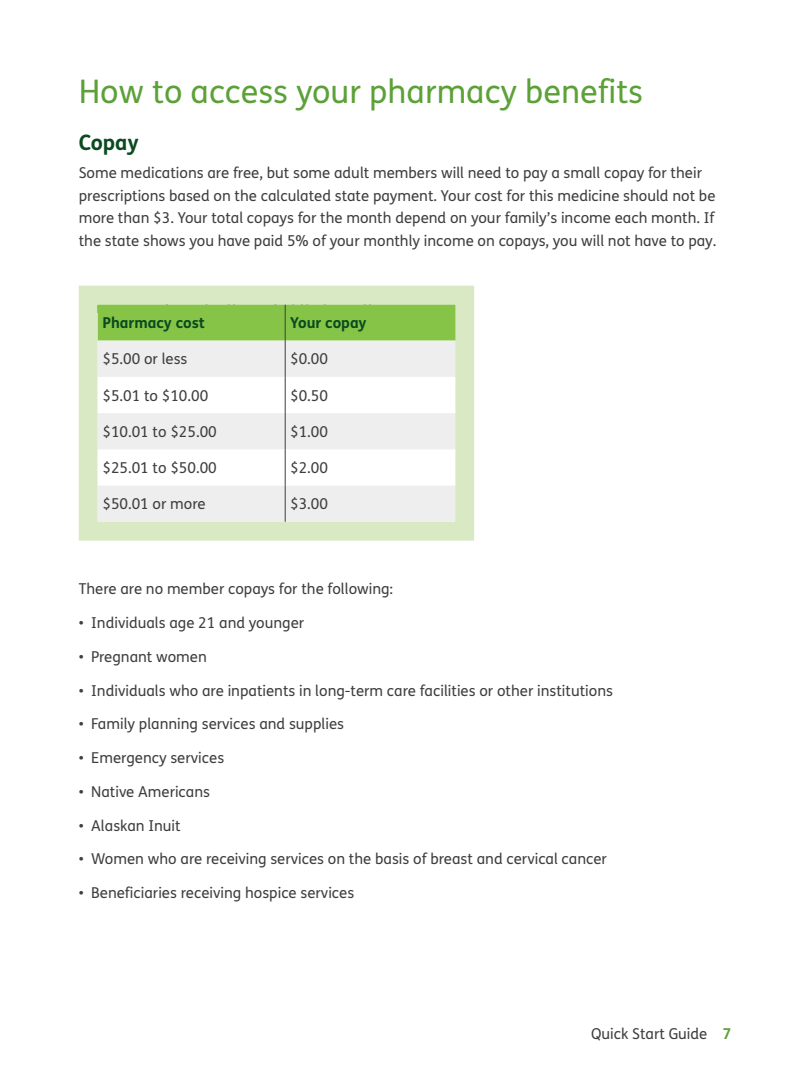
<style>
.page{position:relative;width:810px;height:1080px;background:#fff}
.page>*{position:absolute;margin:0;border:0;box-sizing:border-box;transform-origin:0 0}
.Green_Header{font:32.5px "FS Humana";color:#5ca138}
.Sub_Header{font:700 21.25px "FS Humana";letter-spacing:-.005em;color:#0b4920}
.Body_Copy{font:15px/22.5px "FS Humana";color:#3e3e3f}
.Green_Header-2{font:700 15px "FS Humana";color:#0b4920}
.s1{font-weight:700;color:#5ca138}
</style>
<div class="page">
<div style="left:99px;top:306px;width:355px;height:35px;background:#85c447"></div>
<svg style="left:99px;top:341px;width:355px;height:180px;fill:#eeeeef"></svg>
<hr style="left:285px;top:304px;width:1px;height:37px;background:#3e3e3f">
<hr style="left:285px;top:341px;width:1px;height:36px;background:#3e3e3f">
<hr style="left:285px;top:377px;width:1px;height:36px;background:#3e3e3f">
<hr style="left:285px;top:449px;width:1px;height:37px;background:#3e3e3f">
<hr style="left:285px;top:486px;width:1px;height:36px;background:#3e3e3f">
<hr style="left:285px;top:413px;width:1px;height:36px;background:#3e3e3f">
<div style="left:79px;top:286px;width:395px;height:255px;border:19px solid #d8e9c4"></div>
<p class="Green_Header" style="left:79px;top:69px;width:566px">How to access your pharmacy benefits</p>
<p class="Sub_Header" style="left:79px;top:126px;width:61px">Copay</p>
<p class="Body_Copy" style="left:79px;top:161px;width:639px">Some medications are free, but some adult members will need to pay a small copay for their prescriptions based on the calculated state payment. Your cost for this medicine should not be more than $3. Your total copays for the month depend on your family’s income each month. If the state shows you have paid 5% of your monthly income on copays, you will not have to pay.</p>
<p class="Green_Header-2" style="left:102px;top:311px;width:104px">Pharmacy cost</p>
<p class="Green_Header-2" style="left:290px;top:311px;width:78px">Your copay</p>
<p class="Body_Copy" style="left:102px;top:348px;width:86px">$5.00 or less</p>
<p class="Body_Copy" style="left:290px;top:348px;width:39px">$0.00</p>
<p class="Body_Copy" style="left:102px;top:384px;width:107px">$5.01 to $10.00</p>
<p class="Body_Copy" style="left:290px;top:384px;width:39px">$0.50</p>
<p class="Body_Copy" style="left:102px;top:420px;width:116px">$10.01 to $25.00</p>
<p class="Body_Copy" style="left:290px;top:420px;width:39px">$1.00</p>
<p class="Body_Copy" style="left:102px;top:456px;width:116px">$25.01 to $50.00</p>
<p class="Body_Copy" style="left:290px;top:456px;width:39px">$2.00</p>
<p class="Body_Copy" style="left:102px;top:493px;width:105px">$50.01 or more</p>
<p class="Body_Copy" style="left:290px;top:493px;width:39px">$3.00</p>
<p class="Body_Copy" style="left:79px;top:578px;width:316px">There are no member copays for the following:</p>
<p class="Body_Copy" style="left:79px;top:611px;width:227px">• Individuals age 21 and younger</p>
<p class="Body_Copy" style="left:79px;top:645px;width:130px">• Pregnant women</p>
<p class="Body_Copy" style="left:79px;top:679px;width:536px">• Individuals who are inpatients in long-term care facilities or other institutions</p>
<p class="Body_Copy" style="left:79px;top:713px;width:267px">• Family planning services and supplies</p>
<p class="Body_Copy" style="left:79px;top:746px;width:147px">• Emergency services</p>
<p class="Body_Copy" style="left:79px;top:780px;width:133px">• Native Americans</p>
<p class="Body_Copy" style="left:79px;top:814px;width:104px">• Alaskan Inuit</p>
<p class="Body_Copy" style="left:79px;top:848px;width:530px">• Women who are receiving services on the basis of breast and cervical cancer</p>
<p class="Body_Copy" style="left:79px;top:881px;width:277px">• Beneficiaries receiving hospice services</p>
<p class="Body_Copy" style="left:591px;top:1022px;width:142px">Quick Start Guide <span class="s1">7</span></p>
</div>
